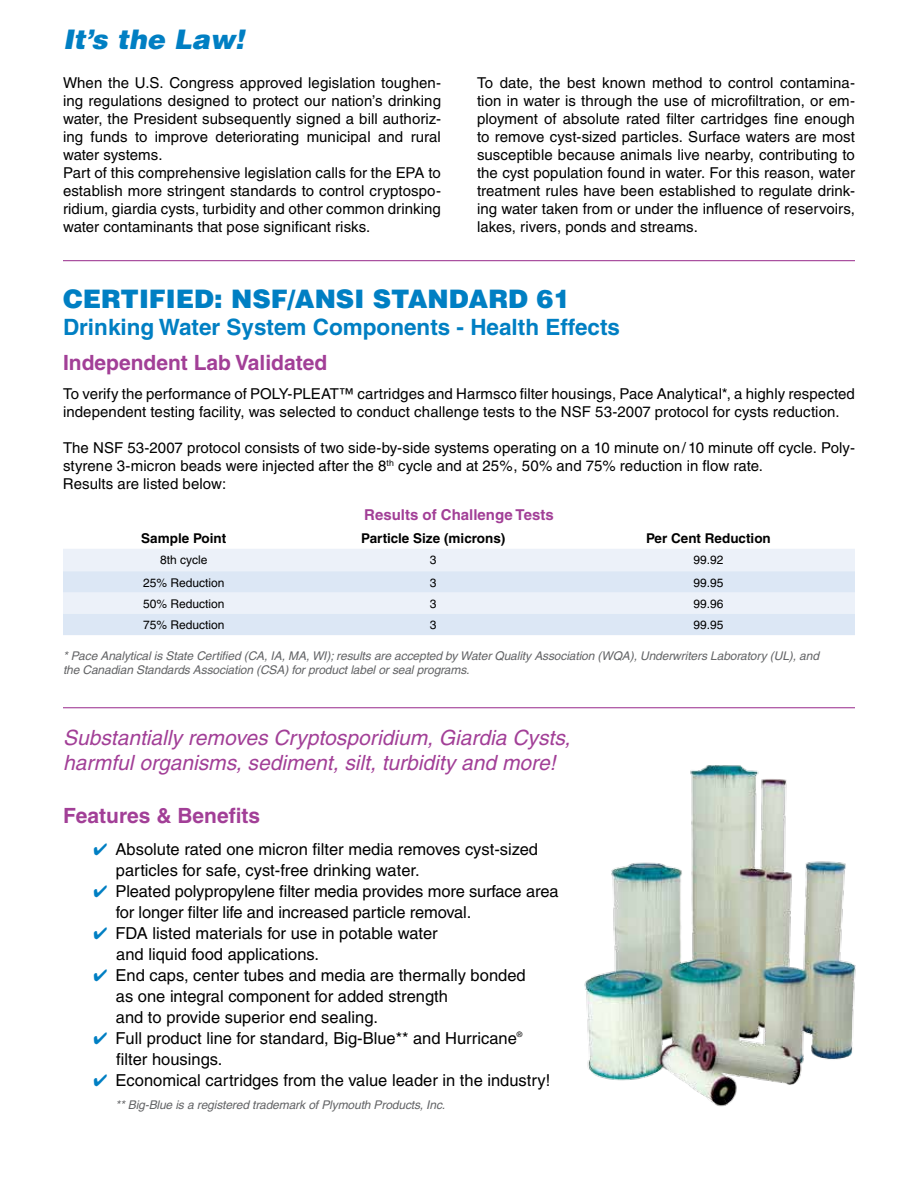
<style>
.page{position:relative;width:918px;height:1188px;background:#fff}
.page>*{position:absolute;margin:0;border:0;box-sizing:border-box;transform-origin:0 0}
.t1{font:italic 900 27px "Helvetica";color:#007fc3}
.t2{font:900 25.5px "Helvetica";color:#007fc3}
.t3{font:700 22.5px "Helvetica";color:#007fc3}
.t4{font:italic 21px/25.2px "Helvetica";color:#a23f97}
.t5{font:700 21px "Helvetica";color:#a23f97}
.t6{font:16.5px/21px "Helvetica";color:#000}
.t7{font:15px/18px "Helvetica";letter-spacing:.005em;color:#000}
.t8{font:700 15px "Helvetica";color:#a23f97}
.t9{font:700 13.5px "Helvetica";color:#000}
.t10{font:italic 12px/14.4px "Helvetica";letter-spacing:-.01em;color:#636466}
.t11{font:12px "Helvetica";color:#000}
.t12{font:7.5px "Helvetica";color:#000}
.s1{color:#007fc3}
</style>
<div class="page">
<hr style="left:63px;top:260px;width:792px;height:1px;background:#a23f97">
<hr style="left:63px;top:707px;width:792px;height:1px;background:#a23f97">
<div style="left:63px;top:549px;width:792px;height:22px;background:#ecf1f9"></div>
<svg style="left:63px;top:571px;width:792px;height:64px;background:#e1eaf6"></svg>
<img style="left:584px;top:765px;width:272px;height:342px">
<h1 class="t1" style="left:63px;top:22px;width:183px">It’s the Law!</h1>
<p class="t7" style="left:63px;top:74px;width:380px">When the U.S. Congress approved legislation toughen&shy;ing regulations designed to protect our nation’s drinking water, the President subsequently signed a bill authoriz&shy;ing funds to improve deteriorating municipal and rural water systems.<br>Part of this comprehensive legislation calls for the EPA to establish more stringent standards to control cryptospo&shy;ridium, giardia cysts, turbidity and other common drinking water contaminants that pose significant risks.</p>
<p class="t7" style="left:477px;top:74px;width:380px;text-align:justify">To date, the best known method to control contamina&shy;tion in water is through the use of microfiltration, or em&shy;ployment of absolute rated filter cartridges fine enough to remove cyst-sized particles. Surface waters are most susceptible because animals live nearby, contributing to the cyst population found in water. For this reason, water treatment rules have been established to regulate drink&shy;ing water taken from or under the influence of reservoirs, lakes, rivers, ponds and streams.</p>
<h2 class="t2" style="left:63px;top:282px;width:509px">CERTIFIED: NSF/ANSI STANDARD 61</h2>
<h3 class="t3" style="left:63px;top:313px;width:559px">Drinking Water System Components - Health Effects</h3>
<h3 class="t5" style="left:63px;top:350px;width:266px">Independent Lab Validated</h3>
<p class="t7" style="left:63px;top:385px;width:793px">To verify the performance of POLY-PLEAT™ cartridges and Harmsco filter housings, Pace Analytical*, a highly respected independent testing facility, was selected to conduct challenge tests to the NSF 53-2007 protocol for cysts reduction.</p>
<p class="t7" style="left:63px;top:439px;width:794px">The NSF 53-2007 protocol consists of two side-by-side systems operating on a 10 minute on/10 minute off cycle. Poly&shy;styrene 3-micron beads were injected after the 8<sup>th</sup> cycle and at 25%, 50% and 75% reduction in flow rate.<br>Results are listed below:</p>
<p class="t8" style="left:364px;top:506px;width:191px">Results of Challenge Tests</p>
<p class="t9" style="left:141px;top:530px;width:86px">Sample Point</p>
<p class="t9" style="left:361px;top:530px;width:146px">Particle Size (microns)</p>
<p class="t9" style="left:646px;top:530px;width:126px">Per Cent Reduction</p>
<p class="t11" style="left:160px;top:553px;width:49px">8th cycle</p>
<p class="t11" style="left:430px;top:553px;width:8px">3</p>
<p class="t11" style="left:693px;top:553px;width:32px">99.92</p>
<p class="t11" style="left:143px;top:575px;width:83px">25% Reduction</p>
<p class="t11" style="left:430px;top:575px;width:8px">3</p>
<p class="t11" style="left:693px;top:575px;width:32px">99.95</p>
<p class="t11" style="left:143px;top:597px;width:83px">50% Reduction</p>
<p class="t11" style="left:430px;top:597px;width:8px">3</p>
<p class="t11" style="left:693px;top:597px;width:32px">99.96</p>
<p class="t11" style="left:143px;top:618px;width:83px">75% Reduction</p>
<p class="t11" style="left:430px;top:618px;width:8px">3</p>
<p class="t11" style="left:693px;top:618px;width:32px">99.95</p>
<p class="t10" style="left:63px;top:648px;width:758px">* Pace Analytical is State Certified (CA, IA, MA, WI); results are accepted by Water Quality Association (WQA), Underwriters Laboratory (UL), and the Canadian Standards Association (CSA) for product label or seal programs.</p>
<h3 class="t4" style="left:63px;top:724px;width:509px">Substantially removes Cryptosporidium, Giardia Cysts, harmful organisms, sediment, silt, turbidity and more!</h3>
<h3 class="t5" style="left:63px;top:803px;width:199px">Features &amp; Benefits</h3>
<p class="t6" style="left:116px;top:839px;width:424px;text-indent:-23px"><span class="s1">✔</span> Absolute rated one micron filter media removes cyst-sized particles for safe, cyst-free drinking water.</p>
<p class="t6" style="left:116px;top:881px;width:444px;text-indent:-23px"><span class="s1">✔</span> Pleated polypropylene filter media provides more surface area for longer filter life and increased particle removal.</p>
<p class="t6" style="left:116px;top:923px;width:323px;text-indent:-23px"><span class="s1">✔</span> FDA listed materials for use in potable water and liquid food applications.</p>
<p class="t6" style="left:116px;top:965px;width:411px;text-indent:-23px"><span class="s1">✔</span> End caps, center tubes and media are thermally bonded as one integral component for added strength<br>and to provide superior end sealing.</p>
<p class="t6" style="left:93px;top:1028px;width:425px"><span class="s1">✔</span> Full product line for standard, Big-Blue** and Hurricane</p>
<p class="t12" style="left:517px;top:1030px;width:7px">®</p>
<p class="t6" style="left:116px;top:1049px;width:108px">filter housings.</p>
<p class="t6" style="left:93px;top:1070px;width:458px"><span class="s1">✔</span> Economical cartridges from the value leader in the industry!</p>
<p class="t10" style="left:116px;top:1098px;width:331px">** Big-Blue is a registered trademark of Plymouth Products, Inc.</p>
</div>
